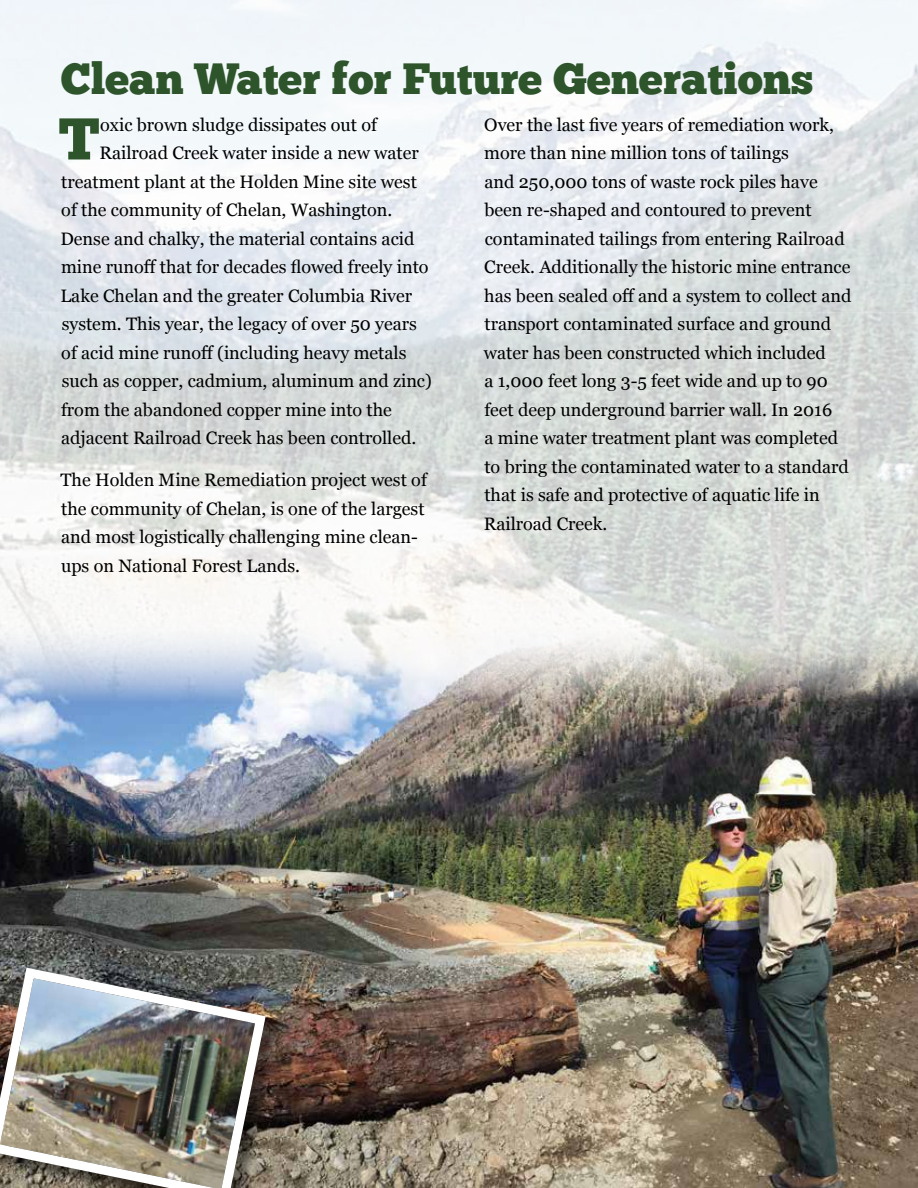
<style>
.page{position:relative;width:918px;height:1188px;background:#fff}
.page>*{position:absolute;margin:0;border:0;box-sizing:border-box;transform-origin:0 0}
.t1{font:58.8px "Chunk Five";color:#2d542a}
.t2{font:43.8px "Chunk Five";color:#2d542a}
.t3{font:18px/28.5px "Georgia";color:#000}
</style>
<div class="page">
<img style="left:0;top:0;width:918px;height:621px">
<img style="left:0;top:621px;width:918px;height:567px">
<div style="left:0;top:971px;width:283px;height:217px;background:#000;opacity:.48"></div>
<img style="left:0;top:962px;width:271px;height:226px">
<h2 class="t2" style="left:61px;top:58px;width:754px">Clean Water for Future Generations</h2>
<h1 class="t1" style="left:59px;top:112px;width:43px">T</h1>
<p class="t3" style="left:100px;top:110px;width:278px">oxic brown sludge dissipates out of</p>
<p class="t3" style="left:484px;top:110px;width:369px">Over the last five years of remediation work, more than nine million tons of tailings<br>and 250,000 tons of waste rock piles have been re-shaped and contoured to prevent contaminated tailings from entering Railroad Creek. Additionally the historic mine entrance has been sealed off and a system to collect and transport contaminated surface and ground water has been constructed which included<br>a 1,000 feet long 3-5 feet wide and up to 90 feet deep underground barrier wall. In 2016<br>a mine water treatment plant was completed to bring the contaminated water to a standard that is safe and protective of aquatic life in Railroad Creek.</p>
<p class="t3" style="left:99px;top:138px;width:321px">Railroad Creek water inside a new water</p>
<p class="t3" style="left:61px;top:167px;width:357px">treatment plant at the Holden Mine site west</p>
<p class="t3" style="left:61px;top:195px;width:332px">of the community of Chelan, Washington.</p>
<p class="t3" style="left:60px;top:224px;width:356px">Dense and chalky, the material contains acid</p>
<p class="t3" style="left:61px;top:252px;width:369px">mine runoff that for decades flowed freely into</p>
<p class="t3" style="left:60px;top:281px;width:353px">Lake Chelan and the greater Columbia River</p>
<p class="t3" style="left:62px;top:309px;width:357px">system. This year, the legacy of over 50 years</p>
<p class="t3" style="left:61px;top:338px;width:347px">of acid mine runoff (including heavy metals</p>
<p class="t3" style="left:62px;top:366px;width:372px">such as copper, cadmium, aluminum and zinc)</p>
<p class="t3" style="left:61px;top:395px;width:332px">from the abandoned copper mine into the</p>
<p class="t3" style="left:61px;top:423px;width:357px">adjacent Railroad Creek has been controlled.</p>
<p class="t3" style="left:60px;top:465px;width:368px">The Holden Mine Remediation project west of the community of Chelan, is one of the largest and most logistically challenging mine clean&shy;ups on National Forest Lands.</p>
</div>
